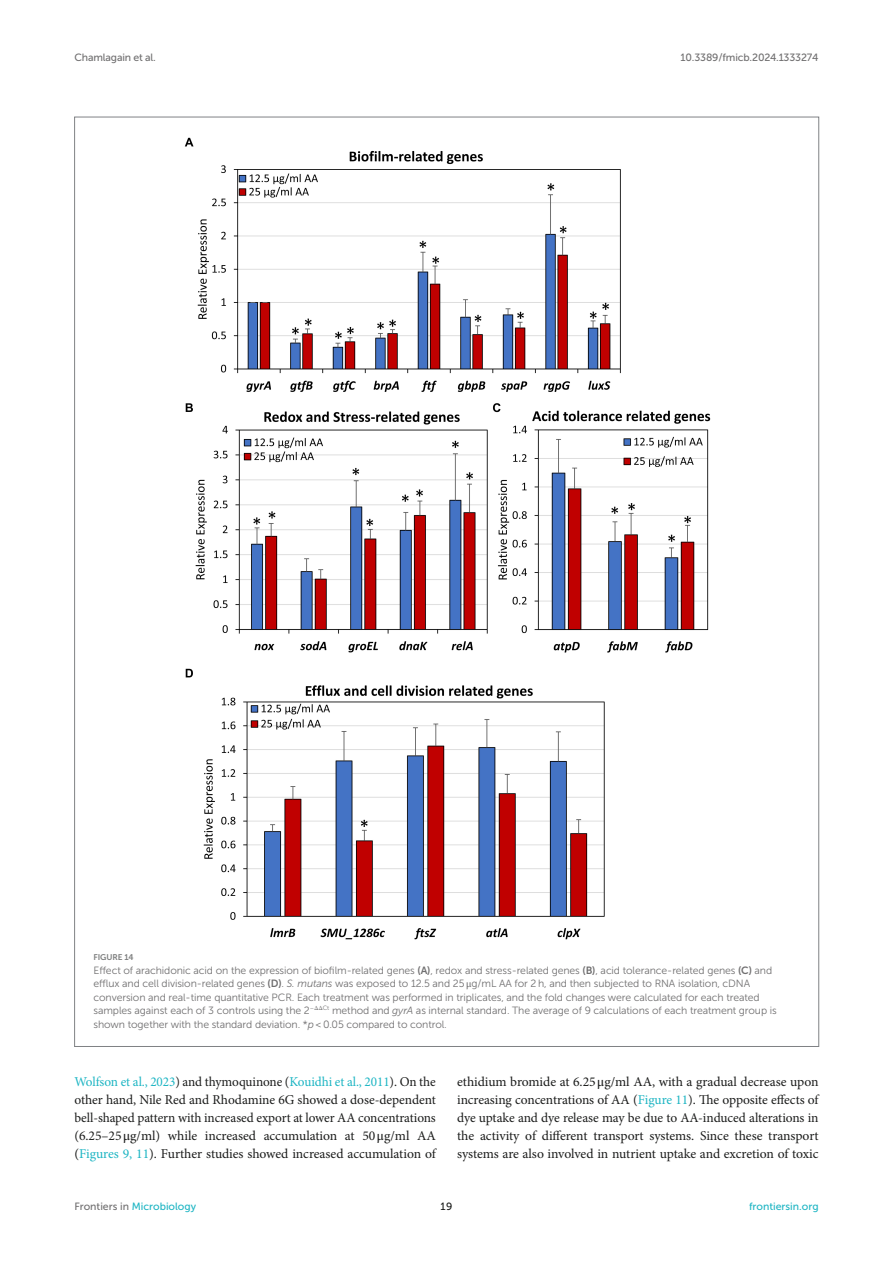
<style>
.page{position:relative;width:893px;height:1263px;background:#fff}
.page>*{position:absolute;margin:0;border:0;box-sizing:border-box;transform-origin:0 0}
.TEXT{font:13.5px/18px "Minion Pro";letter-spacing:-.005em;color:#1b1c1b;text-align:justify}
.FIG_LEG{font:10.5px/13.5px "Museo Sans 300";letter-spacing:-.01em;color:#706f70}
.t1{font:10.5px "Museo Sans 500";letter-spacing:-.015em;color:#706f70}
.t2{font:10.5px "Museo Sans 500";color:#1db5c3}
.t3{font:10.5px "Museo Sans 500";color:#1b1c1b}
.FIG_HD{font:8.25px "Museo Sans 700";letter-spacing:-.01em;color:#7e7f7f}
.s1{font-family:"Museo Sans 700"}
.s2{font-style:italic}
.s3{font-family:"STIX General"}
.s4{color:#1db5c3}
.s5{color:#706f70}
</style>
<div class="page">
<img style="left:184px;top:137px;width:527px;height:803px">
<p class="t1" style="left:74px;top:51px;width:83px">Chamlagain et al.</p>
<p class="t1" style="left:681px;top:51px;width:139px">10.3389/fmicb.2024.1333274</p>
<p class="FIG_HD" style="left:94px;top:952px;width:41px">FIGURE 14</p>
<p class="FIG_LEG" style="left:94px;top:963px;width:685px">Effect of arachidonic acid on the expression of biofilm-related genes <span class="s1">(A)</span>, redox and stress-related genes <span class="s1">(B)</span>, acid tolerance-related genes <span class="s1">(C)</span> and efflux and cell division-related genes <span class="s1">(D)</span>. <span class="s2">S. mutans</span> was exposed to 12.5 and 25 <span class="s3">μ</span>g/mL AA for 2 h, and then subjected to RNA isolation, cDNA conversion and real-time quantitative PCR. Each treatment was performed in triplicates, and the fold changes were calculated for each treated samples against each of 3 controls using the 2<sup>–</sup><sup>ΔΔ</sup><sup>Ct</sup> method and <span class="s2">gyrA</span> as internal standard. The average of 9 calculations of each treatment group is shown together with the standard deviation. *<span class="s2">p</span> &lt; 0.05 compared to control.</p>
<p class="TEXT" style="left:74px;top:1073px;width:363px"><span class="s4">Wolfson et al., 2023</span>) and thymoquinone (<span class="s4">Kouidhi et al., 2011</span>). On the other hand, Nile Red and Rhodamine 6G showed a dose-dependent bell-shaped pattern with increased export at lower AA concentrations (6.25–25<span class="s3">μ</span>g/ml) while increased accumulation at 50<span class="s3">μ</span>g/ml AA (<span class="s4">Figures 9, 11</span>). Further studies showed increased accumulation of</p>
<p class="TEXT" style="left:457px;top:1073px;width:363px">ethidium bromide at 6.25<span class="s3">μ</span>g/ml AA, with a gradual decrease upon increasing concentrations of AA (<span class="s4">Figure 11</span>). The opposite effects of dye uptake and dye release may be due to AA-induced alterations in the activity of different transport systems. Since these transport systems are also involved in nutrient uptake and excretion of toxic</p>
<p class="t2" style="left:74px;top:1200px;width:123px"><span class="s5">Frontiers in</span> Microbiology</p>
<p class="t3" style="left:440px;top:1200px;width:13px">19</p>
<p class="t2" style="left:749px;top:1200px;width:71px">frontiersin.org</p>
</div>
